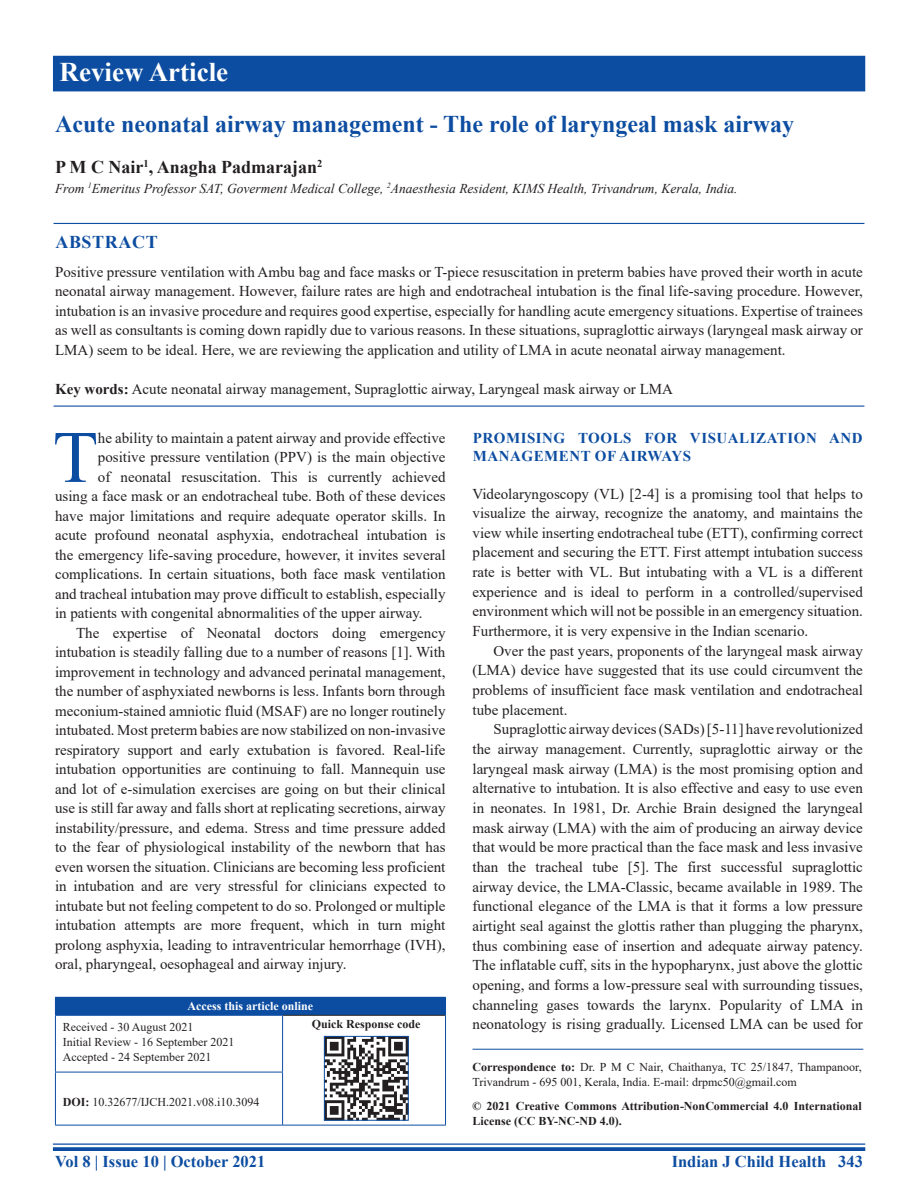
<style>
.page{position:relative;width:918px;height:1188px;background:#fff}
.page>*{position:absolute;margin:0;border:0;box-sizing:border-box;transform-origin:0 0}
.DROP_CAP_TX{font:73.95px "Times New Roman";color:#0d4da1}
.AH{font:700 27px "Times New Roman";color:#fff}
.AT{font:700 24px "Times New Roman";color:#0d4da1}
.AU{font:700 18px "Times New Roman";color:#231f20}
.ABSH{font:700 18px "Times New Roman";letter-spacing:.035em;color:#0d4da1}
.RF{font:700 16.5px "Times New Roman";color:#0d4da1}
.TX{font:15px/19.6px "Times New Roman";color:#231f20;text-align:justify}
.ABS{font:15px/19.5px "Times New Roman";color:#231f20;text-align:justify}
.DROP_CAP_TX-2{font:15px "Times New Roman";color:#231f20}
.TXFL{font:15px/19.6px "Times New Roman";color:#231f20;text-align:justify}
.KWD{font:15px "Times New Roman";color:#231f20}
.t1{font:700 15px/18.1px "Times New Roman";letter-spacing:.035em;color:#0d4da1}
.AFF{font:italic 13.5px "Times New Roman";color:#231f20}
.ADD{font:12px/15px "Times New Roman";color:#231f20}
.CR{font:700 12px/15px "Times New Roman";color:#231f20}
.HIS{font:12px/15px "Times New Roman";color:#231f20}
.DOI{font:12px "Times New Roman";color:#231f20}
.AAO{font:700 12px "Times New Roman";color:#fff}
.QR{font:700 12px "Times New Roman";color:#231f20}
.s1{font-weight:700}
</style>
<div class="page">
<hr style="left:53px;top:1143px;width:812px;height:2px;background:#0d4da1">
<svg style="left:53px;top:1147px;width:812px;height:4px;background:#1b57a6"></svg>
<div style="left:53px;top:56px;width:812px;height:35px;background:#0d4da1"></div>
<hr style="left:54px;top:223px;width:810px;height:1px;background:#0d4da1">
<hr style="left:54px;top:406px;width:810px;height:1px;background:#0d4da1">
<div style="left:55px;top:997px;width:391px;height:18px;background:#0d4da1"></div>
<hr style="left:283px;top:1015px;width:162px;height:1px;background:#231f20">
<hr style="left:445px;top:1015px;width:1px;height:57px;background:#0d4da1">
<hr style="left:445px;top:1072px;width:1px;height:53px;background:#0d4da1">
<hr style="left:283px;top:1125px;width:163px;height:1px;background:#0d4da1">
<hr style="left:55px;top:1015px;width:228px;height:1px;background:#0d4da1">
<hr style="left:55px;top:1016px;width:1px;height:56px;background:#0d4da1">
<hr style="left:282px;top:1016px;width:1px;height:56px;background:#0d4da1">
<hr style="left:55px;top:1072px;width:228px;height:1px;background:#0d4da1">
<hr style="left:55px;top:1072px;width:1px;height:53px;background:#0d4da1">
<hr style="left:282px;top:1072px;width:1px;height:53px;background:#0d4da1">
<hr style="left:55px;top:1125px;width:228px;height:1px;background:#0d4da1">
<img style="left:326px;top:1038px;width:80px;height:80px">
<div style="left:324px;top:1036px;width:84px;height:84px;border:1px solid #0d4da1"></div>
<hr style="left:472px;top:1049px;width:391px;height:1px;background:#0d4da1">
<p class="AH" style="left:60px;top:52px;width:170px">Review Article</p>
<p class="AT" style="left:55px;top:106px;width:741px">Acute neonatal airway management - The role of laryngeal mask airway</p>
<p class="AU" style="left:55px;top:154px;width:269px">P M C Nair<sup>1</sup>, Anagha Padmarajan<sup>2</sup></p>
<p class="AFF" style="left:55px;top:179px;width:684px">From <sup>1</sup>Emeritus Professor SAT, Goverment Medical College, <sup>2</sup>Anaesthesia Resident, KIMS Health, Trivandrum, Kerala, India.</p>
<p class="ABSH" style="left:55px;top:229px;width:104px">ABSTRACT</p>
<p class="ABS" style="left:55px;top:261px;width:809px">Positive pressure ventilation with Ambu bag and face masks or T-piece resuscitation in preterm babies have proved their worth in acute neonatal airway management. However, failure rates are high and endotracheal intubation is the final life-saving procedure. However, intubation is an invasive procedure and requires good expertise, especially for handling acute emergency situations. Expertise of trainees as well as consultants is coming down rapidly due to various reasons. In these situations, supraglottic airways (laryngeal mask airway or LMA) seem to be ideal. Here, we are reviewing the application and utility of LMA in acute neonatal airway management.</p>
<p class="KWD" style="left:55px;top:378px;width:620px"><span class="s1">Key words:</span> Acute neonatal airway management, Supraglottic airway, Laryngeal mask airway or LMA</p>
<p class="DROP_CAP_TX" style="left:53px;top:405px;width:47px">T</p>
<p class="DROP_CAP_TX-2" style="left:98px;top:427px;width:349px">he ability to maintain a patent airway and provide effective</p>
<p class="DROP_CAP_TX-2" style="left:98px;top:447px;width:349px">positive pressure ventilation (PPV) is the main objective</p>
<p class="DROP_CAP_TX-2" style="left:98px;top:466px;width:349px">of neonatal resuscitation. This is currently achieved</p>
<p class="DROP_CAP_TX-2" style="left:55px;top:486px;width:392px">using a face mask or an endotracheal tube. Both of these devices</p>
<p class="DROP_CAP_TX-2" style="left:55px;top:505px;width:392px">have major limitations and require adequate operator skills. In</p>
<p class="DROP_CAP_TX-2" style="left:55px;top:525px;width:392px">acute profound neonatal asphyxia, endotracheal intubation is</p>
<p class="DROP_CAP_TX-2" style="left:55px;top:544px;width:392px">the emergency life-saving procedure, however, it invites several</p>
<p class="DROP_CAP_TX-2" style="left:55px;top:564px;width:392px">complications. In certain situations, both face mask ventilation</p>
<p class="DROP_CAP_TX-2" style="left:55px;top:583px;width:392px">and tracheal intubation may prove difficult to establish, especially</p>
<p class="DROP_CAP_TX-2" style="left:55px;top:603px;width:369px">in patients with congenital abnormalities of the upper airway.</p>
<p class="TX" style="left:55px;top:623px;width:392px;text-indent:21px">The expertise of Neonatal doctors doing emergency intubation is steadily falling due to a number of reasons [1]. With improvement in technology and advanced perinatal management, the number of asphyxiated newborns is less. Infants born through meconium-stained amniotic fluid (MSAF) are no longer routinely intubated. Most preterm babies are now stabilized on non-invasive respiratory support and early extubation is favored. Real-life intubation opportunities are continuing to fall. Mannequin use and lot of e-simulation exercises are going on but their clinical use is still far away and falls short at replicating secretions, airway instability/pressure, and edema. Stress and time pressure added to the fear of physiological instability of the newborn that has even worsen the situation. Clinicians are becoming less proficient in intubation and are very stressful for clinicians expected to intubate but not feeling competent to do so. Prolonged or multiple intubation attempts are more frequent, which in turn might prolong asphyxia, leading to intraventricular hemorrhage (IVH), oral, pharyngeal, oesophageal and airway injury.</p>
<p class="AAO" style="left:188px;top:998px;width:127px">Access this article online</p>
<p class="HIS" style="left:63px;top:1019px;width:173px">Received - 30 August 2021<br>Initial Review - 16 September 2021<br>Accepted - 24 September 2021</p>
<p class="QR" style="left:312px;top:1015px;width:110px">Quick Response code</p>
<p class="DOI" style="left:63px;top:1094px;width:198px"><span class="s1">DOI:</span> 10.32677/IJCH.2021.v08.i10.3094</p>
<h1 class="t1" style="left:473px;top:428px;width:391px">PROMISING TOOLS FOR VISUALIZATION AND<br>MANAGEMENT OF AIRWAYS</h1>
<p class="TXFL" style="left:472px;top:483px;width:392px">Videolaryngoscopy (VL) [2-4] is a promising tool that helps to visualize the airway, recognize the anatomy, and maintains the view while inserting endotracheal tube (ETT), confirming correct placement and securing the ETT. First attempt intubation success rate is better with VL. But intubating with a VL is a different experience and is ideal to perform in a controlled/supervised environment which will not be possible in an emergency situation.<br>Furthermore, it is very expensive in the Indian scenario.</p>
<p class="TX" style="left:472px;top:640px;width:392px;text-indent:21px">Over the past years, proponents of the laryngeal mask airway (LMA) device have suggested that its use could circumvent the problems of insufficient face mask ventilation and endotracheal tube placement.</p>
<p class="TX" style="left:472px;top:719px;width:392px;text-indent:21px">Supraglottic airway devices (SADs) [5-11] have revolutionized the airway management. Currently, supraglottic airway or the laryngeal mask airway (LMA) is the most promising option and alternative to intubation. It is also effective and easy to use even in neonates. In 1981, Dr. Archie Brain designed the laryngeal mask airway (LMA) with the aim of producing an airway device that would be more practical than the face mask and less invasive than the tracheal tube [5]. The first successful supraglottic airway device, the LMA-Classic, became available in 1989. The functional elegance of the LMA is that it forms a low pressure airtight seal against the glottis rather than plugging the pharynx, thus combining ease of insertion and adequate airway patency.<br>The inflatable cuff, sits in the hypopharynx, just above the glottic opening, and forms a low-pressure seal with surrounding tissues, channeling gases towards the larynx. Popularity of LMA in neonatology is rising gradually. Licensed LMA can be used for</p>
<p class="ADD" style="left:472px;top:1059px;width:391px"><span class="s1">Correspondence to:</span> Dr. P M C Nair, Chaithanya, TC 25/1847, Thampanoor,<br>Trivandrum - 695 001, Kerala, India. E-mail: drpmc50@gmail.com</p>
<p class="CR" style="left:472px;top:1099px;width:391px">© 2021 Creative Commons Attribution-NonCommercial 4.0 International<br>License (CC BY-NC-ND 4.0).</p>
<p class="RF" style="left:55px;top:1150px;width:212px">Vol 8 | Issue 10 | October 2021</p>
<p class="RF" style="left:672px;top:1150px;width:193px">Indian J Child Health 343</p>
</div>
